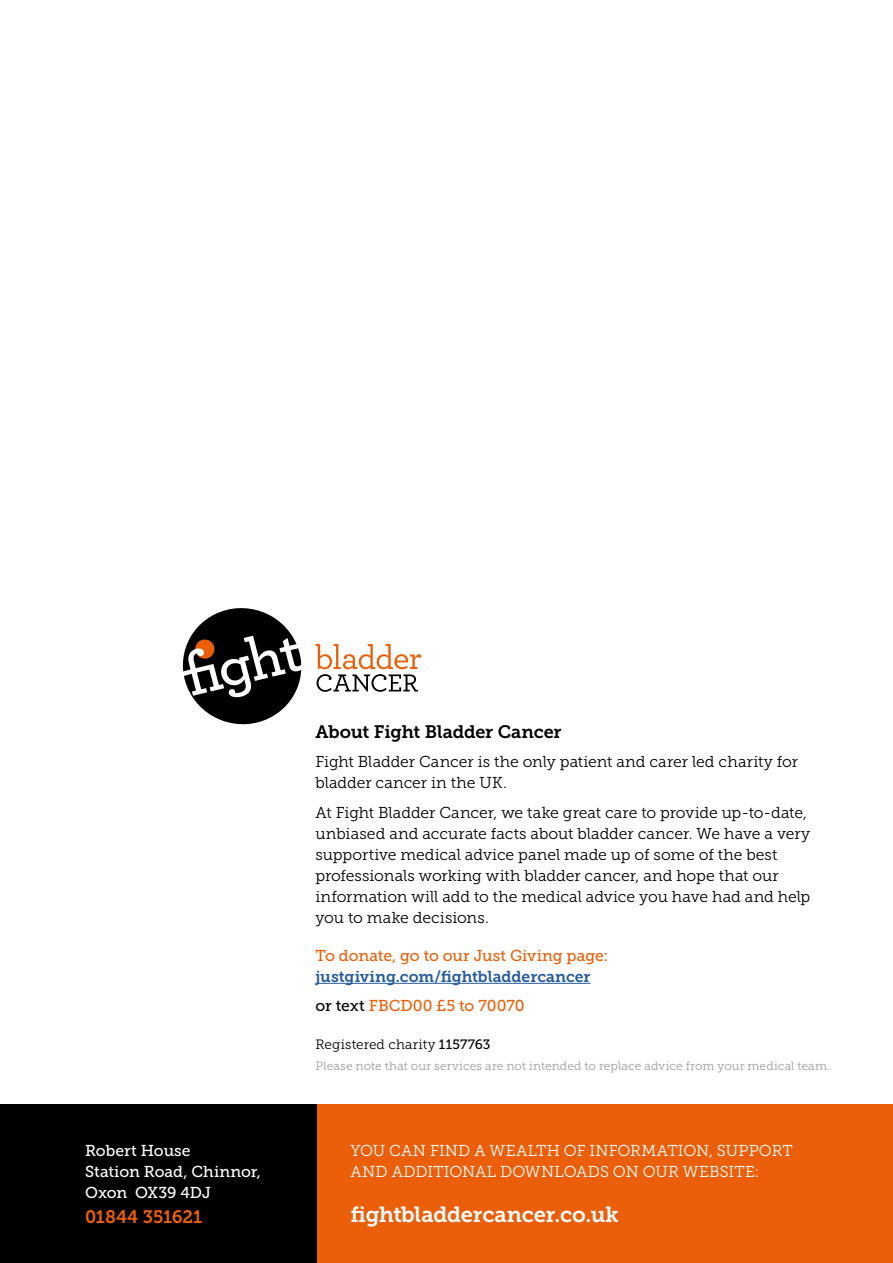
<style>
.page{position:relative;width:893px;height:1263px;background:#fff}
.page>*{position:absolute;margin:0;border:0;box-sizing:border-box;transform-origin:0 0}
.t1{font:21.75px "Museo Slab 700";letter-spacing:-.01em;color:#fff}
.t2{font:18px "Museo Slab 700";letter-spacing:-.01em;color:#000}
.t3{font:18px "Museo Slab 700";letter-spacing:-.01em;color:#eb5f0a}
.t4{font:15.75px/21px "Museo Slab 300";letter-spacing:-.005em;color:#000}
.t5{font:15.75px/21px "Museo Slab 300";letter-spacing:.005em;color:#fff}
.t6{font:15.75px "Museo Slab 500";letter-spacing:-.005em;color:#eb5f0a}
.t7{font:15.75px/21px "Museo Slab 500";letter-spacing:-.005em;color:#fff}
.t8{font:15.75px "Museo Slab 700";color:#275b9b}
.t9{font:13.5px "Museo Slab 300";letter-spacing:.015em;color:#000}
.t10{font:12px "Museo Slab 300";letter-spacing:.005em;color:#9d9d9c}
.s1{color:#000}
.s2{font-family:"Museo Slab 500"}
</style>
<div class="page">
<div style="left:35px;top:1104px;width:858px;height:159px;background:#eb5f0a"></div>
<div style="left:0;top:1104px;width:317px;height:159px;background:#000"></div>
<svg style="left:315px;top:644px;width:106px;height:48px"></svg>
<svg style="left:182px;top:608px;width:120px;height:117px"></svg>
<hr style="left:315px;top:983px;width:276px;height:1px;background:#275b9b">
<p class="t7" style="left:85px;top:1140px;width:177px">Robert House<br>Station Road, Chinnor,<br>Oxon OX39 4DJ</p>
<p class="t3" style="left:85px;top:1207px;width:119px">01844 351621</p>
<p class="t2" style="left:315px;top:721px;width:248px">About Fight Bladder Cancer</p>
<p class="t4" style="left:315px;top:751px;width:484px">Fight Bladder Cancer is the only patient and carer led charity for bladder cancer in the UK.</p>
<p class="t4" style="left:315px;top:802px;width:496px">At Fight Bladder Cancer, we take great care to provide up-to-date, unbiased and accurate facts about bladder cancer. We have a very supportive medical advice panel made up of some of the best professionals working with bladder cancer, and hope that our information will add to the medical advice you have had and help you to make decisions.</p>
<p class="t6" style="left:315px;top:946px;width:294px">To donate, go to our Just Giving page:</p>
<p class="t8" style="left:315px;top:967px;width:277px">justgiving.com/fightbladdercancer</p>
<p class="t6" style="left:315px;top:997px;width:211px"><span class="s1">or text</span> FBCD00 £5 to 70070</p>
<p class="t9" style="left:315px;top:1036px;width:177px">Registered charity <span class="s2">1157763</span></p>
<p class="t10" style="left:315px;top:1059px;width:516px">Please note that our services are not intended to replace advice from your medical team.</p>
<p class="t5" style="left:350px;top:1140px;width:444px">YOU CAN FIND A WEALTH OF INFORMATION, SUPPORT<br>AND ADDITIONAL DOWNLOADS ON OUR WEBSITE:</p>
<h1 class="t1" style="left:350px;top:1202px;width:270px">fightbladdercancer.co.uk</h1>
</div>
